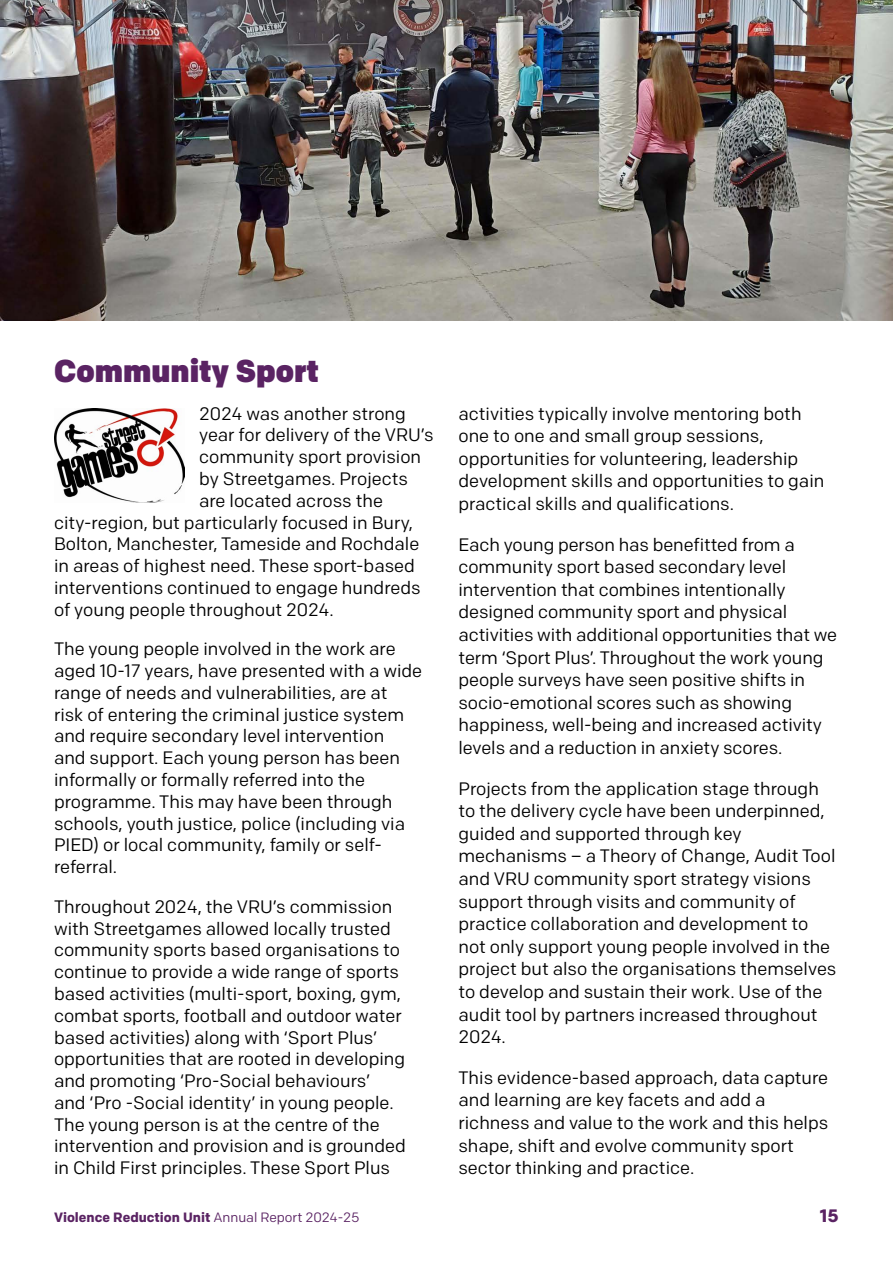
<style>
.page{position:relative;width:893px;height:1263px;background:#fff}
.page>*{position:absolute;margin:0;border:0;box-sizing:border-box;transform-origin:0 0}
.H2{font:900 31.5px "Colfax";color:#5a2363}
.BODY_TEXT{font:18px/22.6px "Colfax";color:#000}
.t1{font:700 18px "Colfax";color:#5a2363}
.t2{font:700 13.5px "Colfax";color:#5a2363}
.s1{font-weight:400}
</style>
<div class="page">
<img style="left:0;top:0;width:893px;height:320px">
<img style="left:54px;top:408px;width:130px;height:95px">
<h1 class="H2" style="left:54px;top:351px;width:266px">Community Sport</h1>
<p class="BODY_TEXT" style="left:199px;top:402px;width:208px">2024 was another strong</p>
<p class="BODY_TEXT" style="left:199px;top:424px;width:236px">year for delivery of the VRU’s</p>
<p class="BODY_TEXT" style="left:199px;top:445px;width:224px">community sport provision</p>
<p class="BODY_TEXT" style="left:199px;top:467px;width:210px">by Streetgames. Projects</p>
<p class="BODY_TEXT" style="left:199px;top:489px;width:185px">are located across the</p>
<p class="BODY_TEXT" style="left:54px;top:511px;width:361px">city-region, but particularly focused in Bury,</p>
<p class="BODY_TEXT" style="left:54px;top:532px;width:367px">Bolton, Manchester, Tameside and Rochdale</p>
<p class="BODY_TEXT" style="left:54px;top:554px;width:362px">in areas of highest need. These sport-based</p>
<p class="BODY_TEXT" style="left:54px;top:576px;width:368px">interventions continued to engage hundreds</p>
<p class="BODY_TEXT" style="left:54px;top:598px;width:281px">of young people throughout 2024.</p>
<p class="BODY_TEXT" style="left:54px;top:638px;width:370px;line-height:21.8px">The young people involved in the work are aged 10-17 years, have presented with a wide range of needs and vulnerabilities, are at<br>risk of entering the criminal justice system and require secondary level intervention<br>and support. Each young person has been informally or formally referred into the programme. This may have been through schools, youth justice, police (including via PIED) or local community, family or self&shy;referral.</p>
<p class="BODY_TEXT" style="left:54px;top:895px;width:353px;line-height:21.8px">Throughout 2024, the VRU’s commission with Streetgames allowed locally trusted community sports based organisations to continue to provide a wide range of sports based activities (multi-sport, boxing, gym, combat sports, football and outdoor water based activities) along with ‘Sport Plus’ opportunities that are rooted in developing and promoting ‘Pro-Social behaviours’ and ‘Pro -Social identity’ in young people.<br>The young person is at the centre of the intervention and provision and is grounded in Child First principles. These Sport Plus</p>
<p class="BODY_TEXT" style="left:458px;top:402px;width:367px">activities typically involve mentoring both one to one and small group sessions, opportunities for volunteering, leadership development skills and opportunities to gain practical skills and qualifications.</p>
<p class="BODY_TEXT" style="left:458px;top:533px;width:380px">Each young person has benefitted from a community sport based secondary level intervention that combines intentionally designed community sport and physical activities with additional opportunities that we term ‘Sport Plus’. Throughout the work young people surveys have seen positive shifts in socio-emotional scores such as showing happiness, well-being and increased activity levels and a reduction in anxiety scores.</p>
<p class="BODY_TEXT" style="left:458px;top:777px;width:379px">Projects from the application stage through to the delivery cycle have been underpinned, guided and supported through key mechanisms – a Theory of Change, Audit Tool and VRU community sport strategy visions support through visits and community of practice collaboration and development to not only support young people involved in the project but also the organisations themselves to develop and sustain their work. Use of the audit tool by partners increased throughout 2024.</p>
<p class="BODY_TEXT" style="left:458px;top:1066px;width:371px">This evidence-based approach, data capture and learning are key facets and add a richness and value to the work and this helps shape, shift and evolve community sport sector thinking and practice.</p>
<p class="t2" style="left:54px;top:1209px;width:307px">Violence Reduction Unit <span class="s1">Annual Report 2024-25</span></p>
<p class="t1" style="left:820px;top:1205px;width:20px">15</p>
</div>
